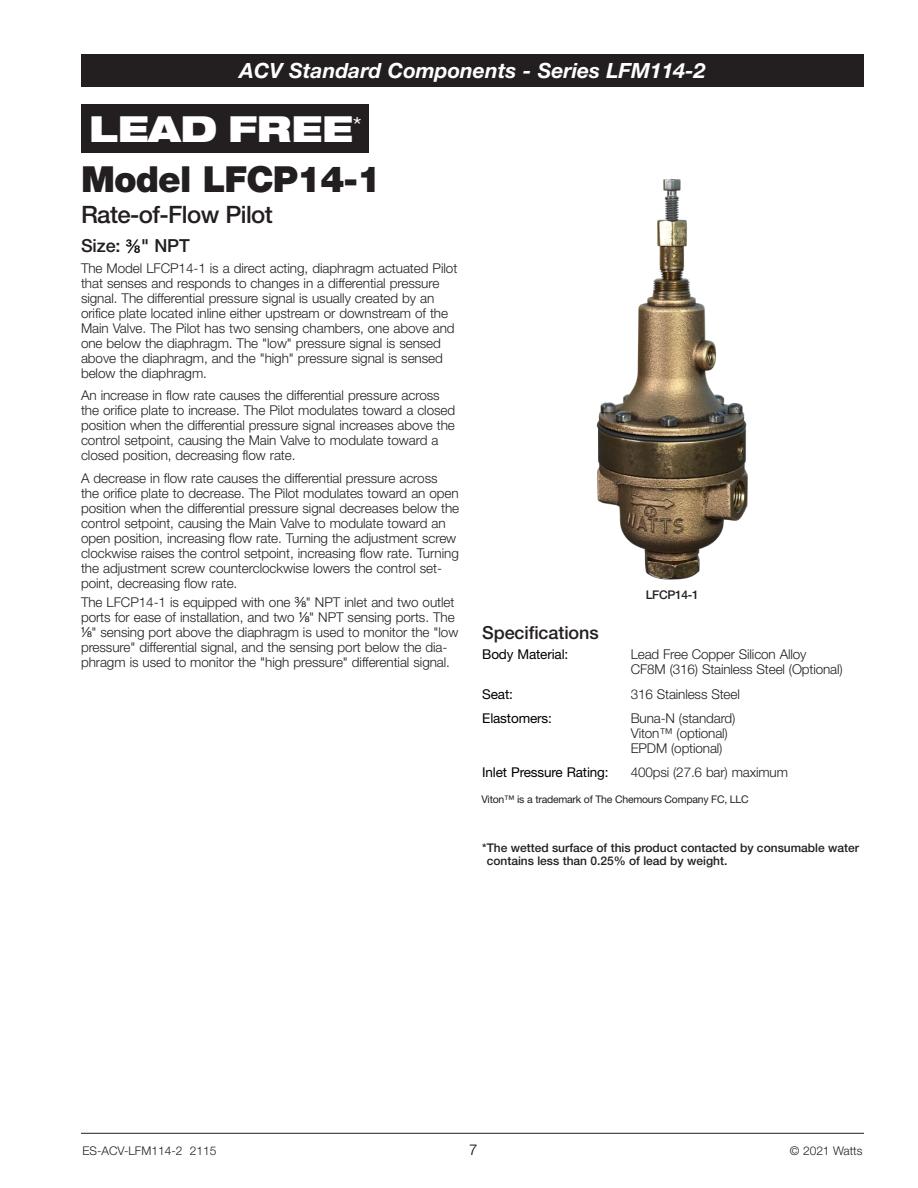
<style>
.page{position:relative;width:918px;height:1188px;background:#fff}
.page>*{position:absolute;margin:0;border:0;box-sizing:border-box;transform-origin:0 0}
.t1{font:900 36px "Helvetica Neue LT Std";letter-spacing:-.025em;color:#231f20}
.t2{font:900 expanded 36px "Helvetica Neue LT Std";color:#fff}
.t3{font:500 24px "Helvetica Neue LT Std";letter-spacing:-.025em;color:#231f20}
.t4{font:italic 700 21px "Helvetica Neue LT Std";color:#fff}
.t5{font:500 18px "Helvetica Neue LT Std";letter-spacing:-.005em;color:#231f20}
.t6{font:300 15px "Helvetica Neue LT Std";color:#000}
.t7{font:300 13.5px/15px "Helvetica Neue LT Std";letter-spacing:-.005em;color:#231f20}
.t8{font:13.5px "Helvetica Neue LT Std";letter-spacing:-.01em;color:#000}
.t9{font:500 12px/13.5px "Helvetica Neue LT Std";color:#231f20}
.t10{font:300 12px "Helvetica Neue LT Std";color:#231f20}
.t11{font:10.5px "Helvetica Neue LT Std";letter-spacing:-.025em;color:#231f20}
.s1{font-family:"N Haas Grotesk TX Pro 65 Md";font-weight:400;font-size:15.45px;color:#000}
.s2{font-family:"N Haas Grotesk DS Pro 45 Lt";font-weight:400;font-size:14.1px;color:#000}
</style>
<div class="page">
<hr style="left:81px;top:1133px;width:783px;height:1px;background:#231f20">
<div style="left:81px;top:54px;width:783px;height:32px;background:#231f20"></div>
<div style="left:81px;top:104px;width:288px;height:49px;background:#231f20"></div>
<img style="left:596px;top:179px;width:152px;height:401px">
<h3 class="t4" style="left:240px;top:57px;width:467px">ACV Standard Components - Series LFM114-2</h3>
<h1 class="t2" style="left:89px;top:106px;width:274px">LEAD FREE<sup>*</sup></h1>
<h1 class="t1" style="left:81px;top:158px;width:302px">Model LFCP14-1</h1>
<h2 class="t3" style="left:81px;top:200px;width:193px">Rate-of-Flow Pilot</h2>
<h3 class="t5" style="left:81px;top:235px;width:110px">Size: <span class="s1">3/8</span>" NPT</h3>
<p class="t7" style="left:81px;top:260px;width:378px">The Model LFCP14-1 is a direct acting, diaphragm actuated Pilot that senses and responds to changes in a differential pressure signal. The differential pressure signal is usually created by an orifice plate located inline either upstream or downstream of the Main Valve. The Pilot has two sensing chambers, one above and one below the diaphragm. The "low" pressure signal is sensed above the diaphragm, and the "high" pressure signal is sensed below the diaphragm.</p>
<p class="t7" style="left:81px;top:388px;width:376px">An increase in flow rate causes the differential pressure across the orifice plate to increase. The Pilot modulates toward a closed position when the differential pressure signal increases above the control setpoint, causing the Main Valve to modulate toward a closed position, decreasing flow rate.</p>
<p class="t7" style="left:81px;top:470px;width:380px">A decrease in flow rate causes the differential pressure across<br>the orifice plate to decrease. The Pilot modulates toward an open position when the differential pressure signal decreases below the control setpoint, causing the Main Valve to modulate toward an open position, increasing flow rate. Turning the adjustment screw clockwise raises the control setpoint, increasing flow rate. Turning the adjustment screw counterclockwise lowers the control set&shy;point, decreasing flow rate.</p>
<p class="t7" style="left:81px;top:595px;width:379px">The LFCP14-1 is equipped with one <span class="s2">3/8</span>" NPT inlet and two outlet ports for ease of installation, and two <span class="s2">1/8</span>" NPT sensing ports. The <span class="s2">1/8</span>" sensing port above the diaphragm is used to monitor the "low pressure" differential signal, and the sensing port below the dia&shy;phragm is used to monitor the "high pressure" differential signal.</p>
<p class="t9" style="left:646px;top:588px;width:55px">LFCP14-1</p>
<h3 class="t5" style="left:482px;top:621px;width:118px">Specifications</h3>
<p class="t8" style="left:482px;top:647px;width:88px">Body Material:</p>
<p class="t7" style="left:631px;top:647px;width:213px">Lead Free Copper Silicon Alloy<br>CF8M (316) Stainless Steel (Optional)</p>
<p class="t8" style="left:482px;top:686px;width:32px">Seat:</p>
<p class="t7" style="left:631px;top:686px;width:111px">316 Stainless Steel</p>
<p class="t8" style="left:482px;top:710px;width:71px">Elastomers:</p>
<p class="t7" style="left:631px;top:710px;width:106px">Buna-N (standard)<br>Viton™ (optional)<br>EPDM (optional)</p>
<p class="t8" style="left:482px;top:764px;width:128px">Inlet Pressure Rating:</p>
<p class="t7" style="left:631px;top:764px;width:159px">400psi (27.6 bar) maximum</p>
<p class="t11" style="left:482px;top:793px;width:269px">Viton™ is a trademark of The Chemours Company FC, LLC</p>
<p class="t9" style="left:487px;top:840px;width:374px;text-indent:-4px">*The wetted surface of this product contacted by consumable water contains less than 0.25% of lead by weight.</p>
<p class="t10" style="left:82px;top:1143px;width:136px">ES-ACV-LFM114-2 2115</p>
<p class="t6" style="left:469px;top:1140px;width:10px">7</p>
<p class="t10" style="left:790px;top:1143px;width:74px">© 2021 Watts</p>
</div>
